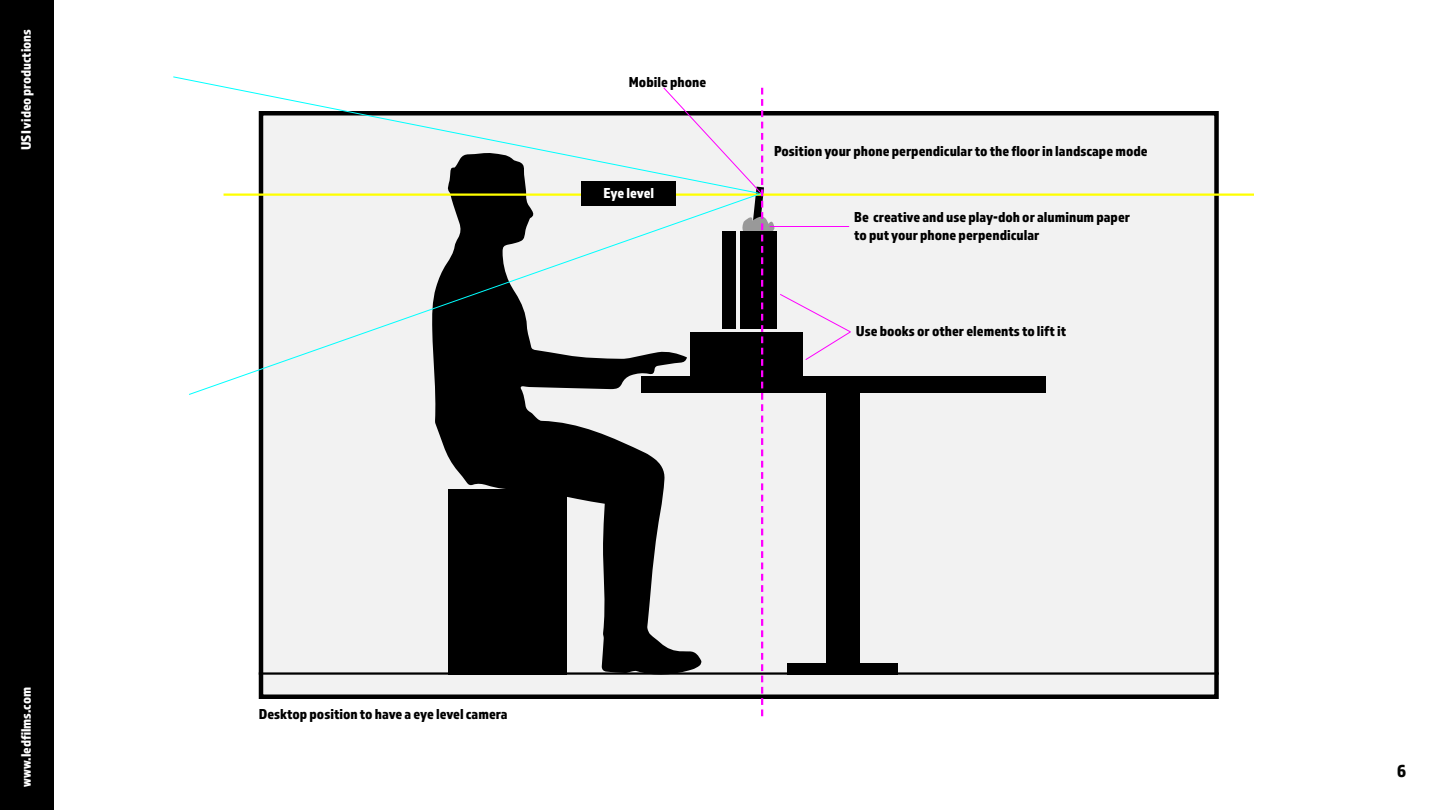
<style>
.page{position:relative;width:1440px;height:810px;background:#fff}
.page>*{position:absolute;margin:0;border:0;box-sizing:border-box;transform-origin:0 0}
.t1{font:18px "Almaq Refined";color:#040503}
.t2{font:15px "Almaq Refined";color:#000}
.t3{font:15px "Almaq Refined";letter-spacing:-.005em;color:#fff}
.t4{font:14.25px "Almaq Refined";color:#fff}
</style>
<div class="page">
<div style="left:261px;top:113px;width:956px;height:584px;background:#f2f2f2"></div>
<svg style="left:435px;top:395px;width:228px;height:277px;fill:#000"></svg>
<div style="left:448px;top:489px;width:119px;height:186px;background:#000"></div>
<div style="left:641px;top:376px;width:404px;height:16px;background:#000"></div>
<div style="left:826px;top:392px;width:34px;height:277px;background:#000"></div>
<div style="left:788px;top:663px;width:110px;height:12px;background:#000"></div>
<hr style="left:259px;top:672px;width:960px;height:3px;background:#000">
<hr style="left:224px;top:194px;width:1030px;height:2px;background:#ff0">
<svg style="left:173px;top:76px;width:490px;height:117px"></svg>
<svg style="left:189px;top:193px;width:474px;height:202px"></svg>
<svg style="left:663px;top:87px;width:189px;height:629px"></svg>
<div style="left:0;top:0;width:54px;height:810px;background:#000"></div>
<p class="t4" style="left:18px;top:150px;width:122px;rotate:-90deg">USI video productions</p>
<p class="t4" style="left:18px;top:787px;width:101px;rotate:-90deg">www.ledfilms.com</p>
<p class="t2" style="left:629px;top:73px;width:79px">Mobile phone</p>
<p class="t3" style="left:604px;top:184px;width:52px">Eye level</p>
<p class="t2" style="left:774px;top:142px;width:375px">Position your phone perpendicular to the floor in landscape mode</p>
<p class="t2" style="left:854px;top:208px;width:277px">Be creative and use play-doh or aluminum paper</p>
<p class="t2" style="left:854px;top:226px;width:187px">to put your phone perpendicular</p>
<p class="t2" style="left:856px;top:322px;width:212px">Use books or other elements to lift it</p>
<p class="t2" style="left:259px;top:705px;width:250px">Desktop position to have a eye level camera</p>
<p class="t1" style="left:1397px;top:760px;width:11px">6</p>
</div>
